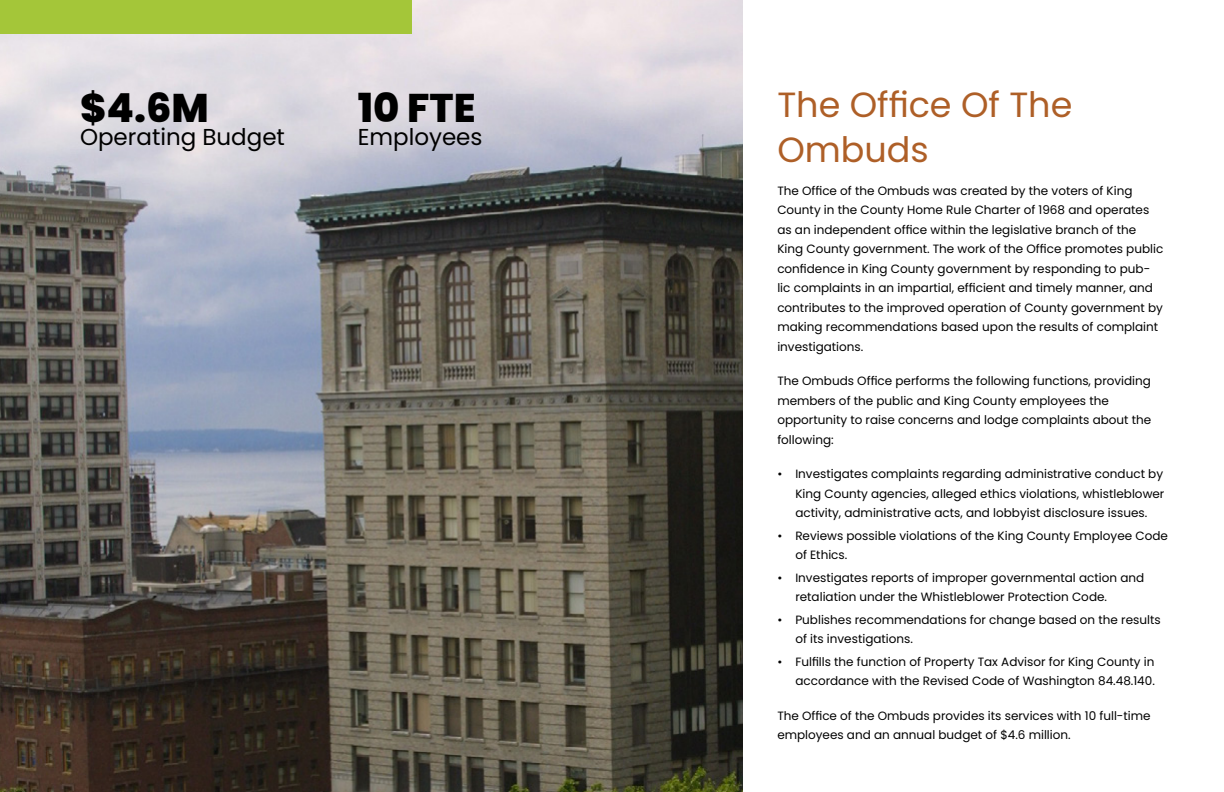
<style>
.page{position:relative;width:1224px;height:792px;background:#fff}
.page>*{position:absolute;margin:0;border:0;box-sizing:border-box;transform-origin:0 0}
.t1{font:800 40px "Poppins";color:#000}
.t2{font:35px/45px "Poppins";color:#ae5f27}
.t3{font:23px "Poppins";color:#000}
.t4{font:12px/19.5px "Poppins";color:#000}
</style>
<div class="page">
<img style="left:0;top:0;width:743px;height:792px">
<div style="left:0;top:0;width:412px;height:33px;background:#a4c639"></div>
<p class="t1" style="left:80px;top:85px;width:130px">$4.6M</p>
<p class="t3" style="left:80px;top:124px;width:206px">Operating Budget</p>
<p class="t1" style="left:358px;top:85px;width:119px">10 FTE</p>
<p class="t3" style="left:358px;top:124px;width:126px">Employees</p>
<h1 class="t2" style="left:777px;top:82px;width:297px">The Office Of The<br>Ombuds</h1>
<p class="t4" style="left:777px;top:181px;width:388px">The Office of the Ombuds was created by the voters of King County in the County Home Rule Charter of 1968 and operates as an independent office within the legislative branch of the King County government. The work of the Office promotes public confidence in King County government by responding to pub&shy;lic complaints in an impartial, efficient and timely manner, and contributes to the improved operation of County government by making recommendations based upon the results of complaint investigations.</p>
<p class="t4" style="left:777px;top:372px;width:375px">The Ombuds Office performs the following functions, providing members of the public and King County employees the opportunity to raise concerns and lodge complaints about the</p>
<p class="t4" style="left:777px;top:430px;width:58px">following:</p>
<p class="t4" style="left:795px;top:465px;width:371px;text-align:justify;text-indent:-18px">• Investigates complaints regarding administrative conduct by King County agencies, alleged ethics violations, whistleblower activity, administrative acts, and lobbyist disclosure issues.</p>
<p class="t4" style="left:795px;top:526px;width:374px;text-indent:-18px">• Reviews possible violations of the King County Employee Code of Ethics.</p>
<p class="t4" style="left:777px;top:568px;width:368px">• Investigates reports of improper governmental action and</p>
<p class="t4" style="left:795px;top:588px;width:313px">retaliation under the Whistleblower Protection Code.</p>
<p class="t4" style="left:795px;top:610px;width:367px;text-indent:-18px">• Publishes recommendations for change based on the results of its investigations.</p>
<p class="t4" style="left:777px;top:652px;width:379px;text-align:right">• Fulfills the function of Property Tax Advisor for King County in accordance with the Revised Code of Washington 84.48.140.</p>
<p class="t4" style="left:777px;top:706px;width:375px">The Office of the Ombuds provides its services with 10 full-time employees and an annual budget of $4.6 million.</p>
</div>
